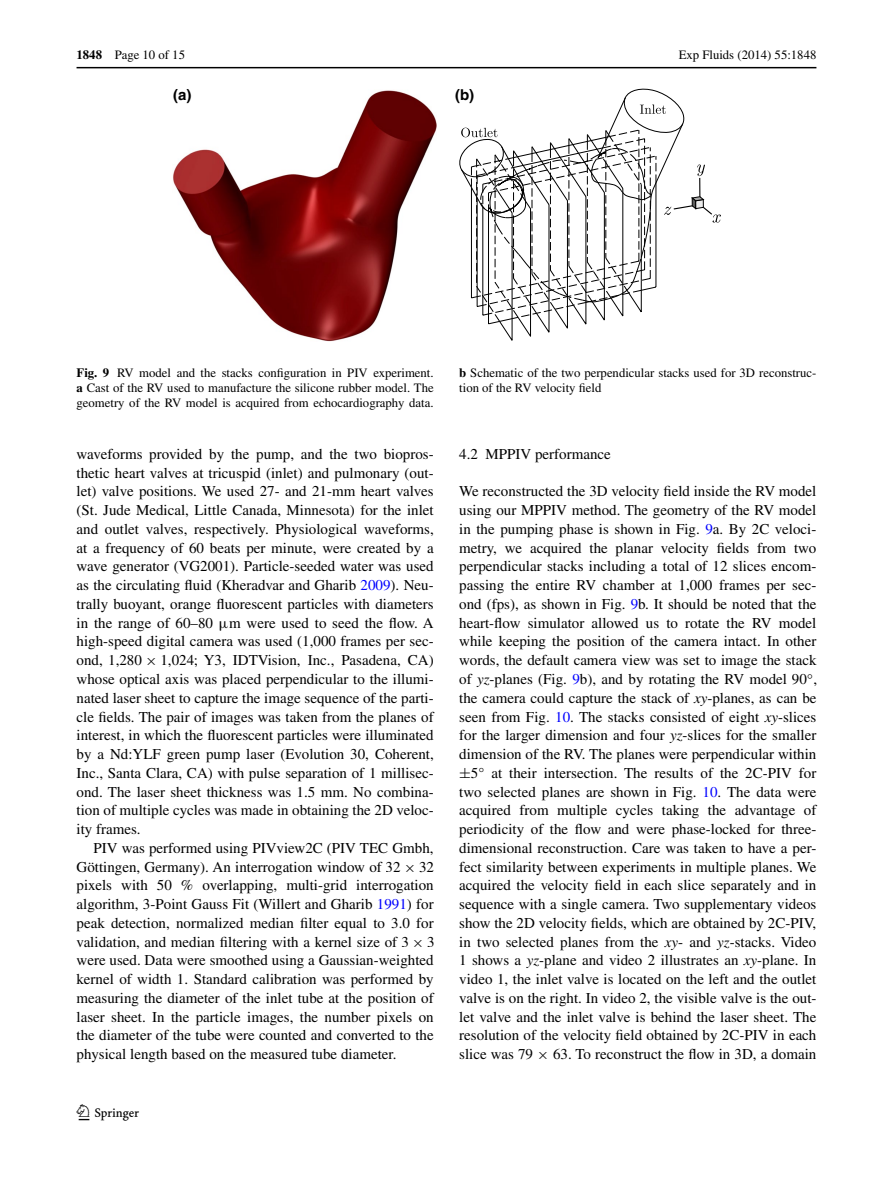
<style>
.page{position:relative;width:893px;height:1187px;background:#fff}
.page>*{position:absolute;margin:0;border:0;box-sizing:border-box;transform-origin:0 0}
.t1{font:22.5px "Springnew";color:#000}
.t2{font:15px/18.8px "Times";color:#000;text-align:justify}
.t3{font:700 15px "Helvetica";color:#000}
.t4{font:12.75px/15px "Times";color:#000;text-align:justify}
.s1{font-weight:700}
.s2{color:#00f}
.s3{font-family:"MTGU"}
.s4{font-family:"MTSYN"}
.s5{font-style:italic}
.s6{font-family:"MTSY"}
</style>
<div class="page">
<hr style="left:77px;top:67px;width:739px;height:1px;background:#000">
<svg style="left:459px;top:88px;width:262px;height:253px"></svg>
<img style="left:173px;top:90px;width:263px;height:251px">
<p class="t4" style="left:77px;top:48px;width:110px"><span class="s1">1848</span> Page 10 of 15</p>
<p class="t3" style="left:173px;top:85px;width:20px">(a)</p>
<p class="t3" style="left:455px;top:85px;width:21px">(b)</p>
<p class="t4" style="left:679px;top:48px;width:139px">Exp Fluids (2014) 55:1848</p>
<p class="t4" style="left:77px;top:365px;width:359px"><span class="s1">Fig. 9</span> RV model and the stacks configuration in PIV experiment. <span class="s1">a</span> Cast of the RV used to manufacture the silicone rubber model. The geometry of the RV model is acquired from echocardiography data.</p>
<p class="t4" style="left:459px;top:365px;width:359px"><span class="s1">b</span> Schematic of the two perpendicular stacks used for 3D reconstruc&shy;tion of the RV velocity field</p>
<p class="t2" style="left:77px;top:444px;width:359px">waveforms provided by the pump, and the two biopros&shy;thetic heart valves at tricuspid (inlet) and pulmonary (out&shy;let) valve positions. We used 27- and 21-mm heart valves (St. Jude Medical, Little Canada, Minnesota) for the inlet and outlet valves, respectively. Physiological waveforms, at a frequency of 60 beats per minute, were created by a wave generator (VG2001). Particle-seeded water was used as the circulating fluid (Kheradvar and Gharib <span class="s2">2009</span>). Neu&shy;trally buoyant, orange fluorescent particles with diameters in the range of 60–80 <span class="s3">μ</span>m were used to seed the flow. A high-speed digital camera was used (1,000 frames per sec&shy;ond, 1,280 <span class="s4">×</span> 1,024; Y3, IDTVision, Inc., Pasadena, CA) whose optical axis was placed perpendicular to the illumi&shy;nated laser sheet to capture the image sequence of the parti&shy;cle fields. The pair of images was taken from the planes of interest, in which the fluorescent particles were illuminated by a Nd:YLF green pump laser (Evolution 30, Coherent, Inc., Santa Clara, CA) with pulse separation of 1 millisec&shy;ond. The laser sheet thickness was 1.5 mm. No combina&shy;tion of multiple cycles was made in obtaining the 2D veloc&shy;ity frames.</p>
<p class="t2" style="left:77px;top:838px;width:360px;text-indent:17px">PIV was performed using PIVview2C (PIV TEC Gmbh, Göttingen, Germany). An interrogation window of 32 <span class="s4">×</span> 32 pixels with 50 % overlapping, multi-grid interrogation algorithm, 3-Point Gauss Fit (Willert and Gharib <span class="s2">1991</span>) for peak detection, normalized median filter equal to 3.0 for validation, and median filtering with a kernel size of 3 <span class="s4">×</span> 3 were used. Data were smoothed using a Gaussian-weighted kernel of width 1. Standard calibration was performed by measuring the diameter of the inlet tube at the position of laser sheet. In the particle images, the number pixels on the diameter of the tube were counted and converted to the physical length based on the measured tube diameter.</p>
<h1 class="t1" style="left:79px;top:1104px;width:62px">1 3</h1>
<p class="t2" style="left:459px;top:444px;width:153px">4.2 MPPIV performance</p>
<p class="t2" style="left:459px;top:482px;width:359px">We reconstructed the 3D velocity field inside the RV model using our MPPIV method. The geometry of the RV model in the pumping phase is shown in Fig. <span class="s2">9</span>a. By 2C veloci&shy;metry, we acquired the planar velocity fields from two perpendicular stacks including a total of 12 slices encom&shy;passing the entire RV chamber at 1,000 frames per sec&shy;ond (fps), as shown in Fig. <span class="s2">9</span>b. It should be noted that the heart-flow simulator allowed us to rotate the RV model while keeping the position of the camera intact. In other words, the default camera view was set to image the stack of <span class="s5">yz</span>-planes (Fig. <span class="s2">9</span>b), and by rotating the RV model 90<sup>◦</sup>, the camera could capture the stack of <span class="s5">xy</span>-planes, as can be seen from Fig. <span class="s2">10</span>. The stacks consisted of eight <span class="s5">xy</span>-slices for the larger dimension and four <span class="s5">yz</span>-slices for the smaller dimension of the RV. The planes were perpendicular within <span class="s6">±</span>5° at their intersection. The results of the 2C-PIV for two selected planes are shown in Fig. <span class="s2">10</span>. The data were acquired from multiple cycles taking the advantage of periodicity of the flow and were phase-locked for three&shy;dimensional reconstruction. Care was taken to have a per&shy;fect similarity between experiments in multiple planes. We acquired the velocity field in each slice separately and in sequence with a single camera. Two supplementary videos show the 2D velocity fields, which are obtained by 2C-PIV, in two selected planes from the <span class="s5">xy</span>- and <span class="s5">yz</span>-stacks. Video 1 shows a <span class="s5">yz</span>-plane and video 2 illustrates an <span class="s5">xy</span>-plane. In video 1, the inlet valve is located on the left and the outlet valve is on the right. In video 2, the visible valve is the out&shy;let valve and the inlet valve is behind the laser sheet. The resolution of the velocity field obtained by 2C-PIV in each slice was 79 <span class="s6">×</span> 63. To reconstruct the flow in 3D, a domain</p>
</div>
